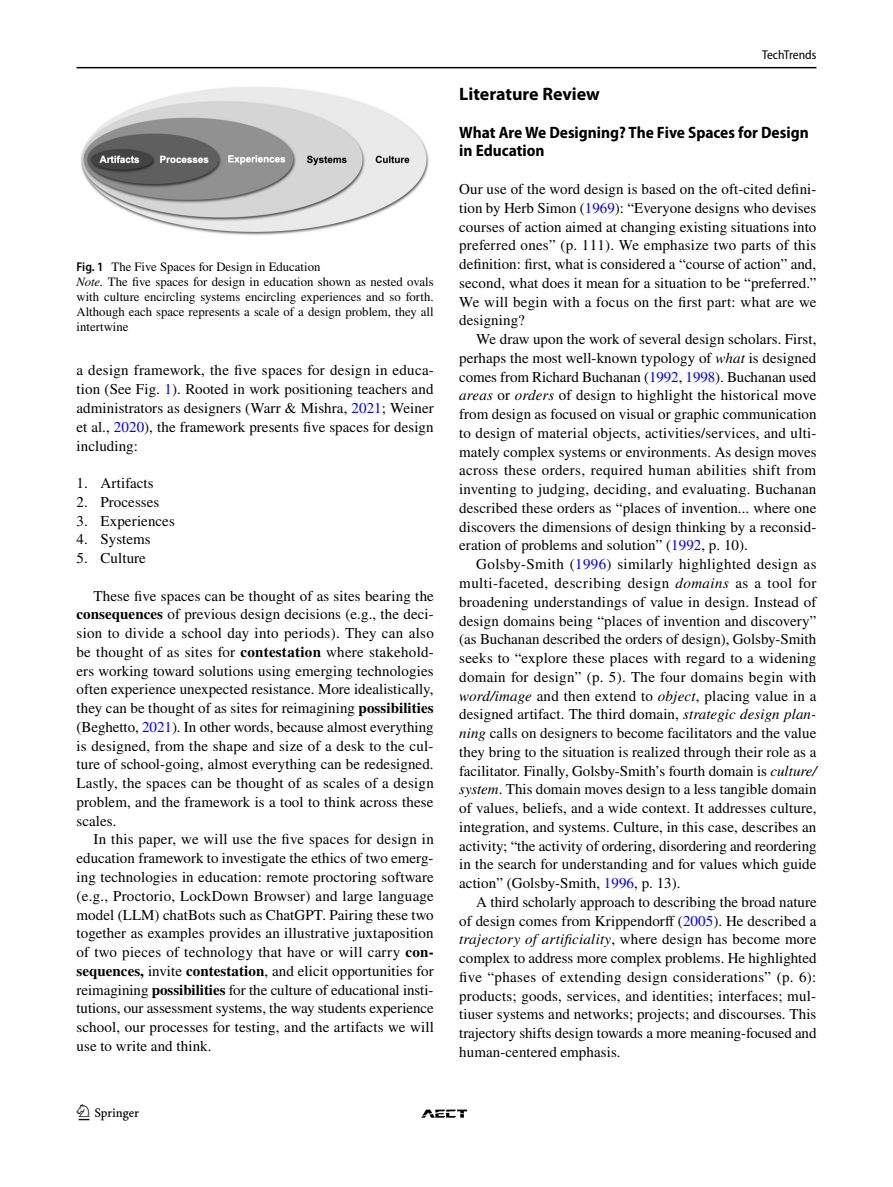
<style>
.page{position:relative;width:893px;height:1187px;background:#fff}
.page>*{position:absolute;margin:0;border:0;box-sizing:border-box;transform-origin:0 0}
.t1{font:22.5px "Springnew Regular 2";color:#000}
.t2{font:700 18px "Myriad Pro";color:#000}
.t3{font:700 semi-condensed 16.5px/18.8px "Myriad Pro";color:#000}
.t4{font:15px/18.8px "STIX";letter-spacing:.005em;color:#000;text-align:justify}
.t5{font:12.75px/15px "STIX";color:#000}
.t6{font:semi-condensed 12.75px "Myriad Pro";color:#000}
.s1{font-family:"Myriad Pro";font-weight:600;font-stretch:semi-condensed}
.s2{font-style:italic}
.s3{color:#00f}
.s4{font-weight:700}
</style>
<div class="page">
<hr style="left:77px;top:67px;width:739px;height:1px;background:#000">
<svg style="left:421px;top:1109px;width:46px;height:8px"></svg>
<img style="left:81px;top:87px;width:348px;height:148px">
<p class="t5" style="left:77px;top:260px;width:359px"><span class="s1">Fig. 1</span> The Five Spaces for Design in Education<br><span class="s2">Note.</span> The five spaces for design in education shown as nested ovals with culture encircling systems encircling experiences and so forth.<br>Although each space represents a scale of a design problem, they all intertwine</p>
<p class="t4" style="left:77px;top:362px;width:359px">a design framework, the five spaces for design in educa&shy;tion (See Fig. <span class="s3">1</span>). Rooted in work positioning teachers and administrators as designers (Warr &amp; Mishra, <span class="s3">2021</span>; Weiner et al., <span class="s3">2020</span>), the framework presents five spaces for design including:</p>
<p class="t4" style="left:77px;top:475px;width:79px">1. Artifacts</p>
<p class="t4" style="left:77px;top:493px;width:84px">2. Processes</p>
<p class="t4" style="left:77px;top:512px;width:100px">3. Experiences</p>
<p class="t4" style="left:77px;top:531px;width:76px">4. Systems</p>
<p class="t4" style="left:77px;top:550px;width:71px">5. Culture</p>
<p class="t4" style="left:77px;top:587px;width:359px;text-indent:17px">These five spaces can be thought of as sites bearing the <span class="s4">consequences</span> of previous design decisions (e.g., the deci&shy;sion to divide a school day into periods). They can also be thought of as sites for <span class="s4">contestation</span> where stakehold&shy;ers working toward solutions using emerging technologies often experience unexpected resistance. More idealistically, they can be thought of as sites for reimagining <span class="s4">possibilities </span>(Beghetto, <span class="s3">2021</span>). In other words, because almost everything is designed, from the shape and size of a desk to the cul&shy;ture of school-going, almost everything can be redesigned.<br>Lastly, the spaces can be thought of as scales of a design problem, and the framework is a tool to think across these scales.</p>
<p class="t4" style="left:77px;top:831px;width:359px;text-indent:17px">In this paper, we will use the five spaces for design in education framework to investigate the ethics of two emerg&shy;ing technologies in education: remote proctoring software (e.g., Proctorio, LockDown Browser) and large language model (LLM) chatBots such as ChatGPT. Pairing these two together as examples provides an illustrative juxtaposition of two pieces of technology that have or will carry <span class="s4">con&shy;sequences,</span> invite <span class="s4">contestation</span>, and elicit opportunities for reimagining <span class="s4">possibilities</span> for the culture of educational insti&shy;tutions, our assessment systems, the way students experience school, our processes for testing, and the artifacts we will use to write and think.</p>
<h1 class="t1" style="left:79px;top:1104px;width:62px">1 3</h1>
<p class="t6" style="left:762px;top:50px;width:56px">TechTrends</p>
<p class="t2" style="left:459px;top:87px;width:142px">Literature Review</p>
<p class="t3" style="left:459px;top:124px;width:351px">What Are We Designing? The Five Spaces for Design in Education</p>
<p class="t4" style="left:459px;top:181px;width:359px">Our use of the word design is based on the oft-cited defini&shy;tion by Herb Simon (<span class="s3">1969</span>): “Everyone designs who devises courses of action aimed at changing existing situations into preferred ones” (p. 111). We emphasize two parts of this definition: first, what is considered a “course of action” and, second, what does it mean for a situation to be “preferred.” We will begin with a focus on the first part: what are we designing?</p>
<p class="t4" style="left:459px;top:331px;width:359px;text-indent:17px">We draw upon the work of several design scholars. First, perhaps the most well-known typology of <span class="s2">what</span> is designed comes from Richard Buchanan (<span class="s3">1992</span>, <span class="s3">1998</span>). Buchanan used <span class="s2">areas</span> or <span class="s2">orders</span> of design to highlight the historical move from design as focused on visual or graphic communication to design of material objects, activities/services, and ulti&shy;mately complex systems or environments. As design moves across these orders, required human abilities shift from inventing to judging, deciding, and evaluating. Buchanan described these orders as “places of invention... where one discovers the dimensions of design thinking by a reconsid&shy;eration of problems and solution” (<span class="s3">1992</span>, p. 10).</p>
<p class="t4" style="left:459px;top:556px;width:359px;text-indent:17px">Golsby-Smith (<span class="s3">1996</span>) similarly highlighted design as multi-faceted, describing design <span class="s2">domains</span> as a tool for broadening understandings of value in design. Instead of design domains being “places of invention and discovery” (as Buchanan described the orders of design), Golsby-Smith seeks to “explore these places with regard to a widening domain for design” (p. 5). The four domains begin with <span class="s2">word/image</span> and then extend to <span class="s2">object</span>, placing value in a designed artifact. The third domain, <span class="s2">strategic design plan&shy;ning</span> calls on designers to become facilitators and the value they bring to the situation is realized through their role as a facilitator. Finally, Golsby-Smith’s fourth domain is <span class="s2">culture/ system</span>. This domain moves design to a less tangible domain of values, beliefs, and a wide context. It addresses culture, integration, and systems. Culture, in this case, describes an activity; “the activity of ordering, disordering and reordering in the search for understanding and for values which guide action” (Golsby-Smith, <span class="s3">1996</span>, p. 13).</p>
<p class="t4" style="left:459px;top:893px;width:359px;text-indent:17px">A third scholarly approach to describing the broad nature of design comes from Krippendorff (<span class="s3">2005</span>). He described a <span class="s2">trajectory of artificiality</span>, where design has become more complex to address more complex problems. He highlighted five “phases of extending design considerations” (p. 6): products; goods, services, and identities; interfaces; mul&shy;tiuser systems and networks; projects; and discourses. This trajectory shifts design towards a more meaning-focused and human-centered emphasis.</p>
</div>
